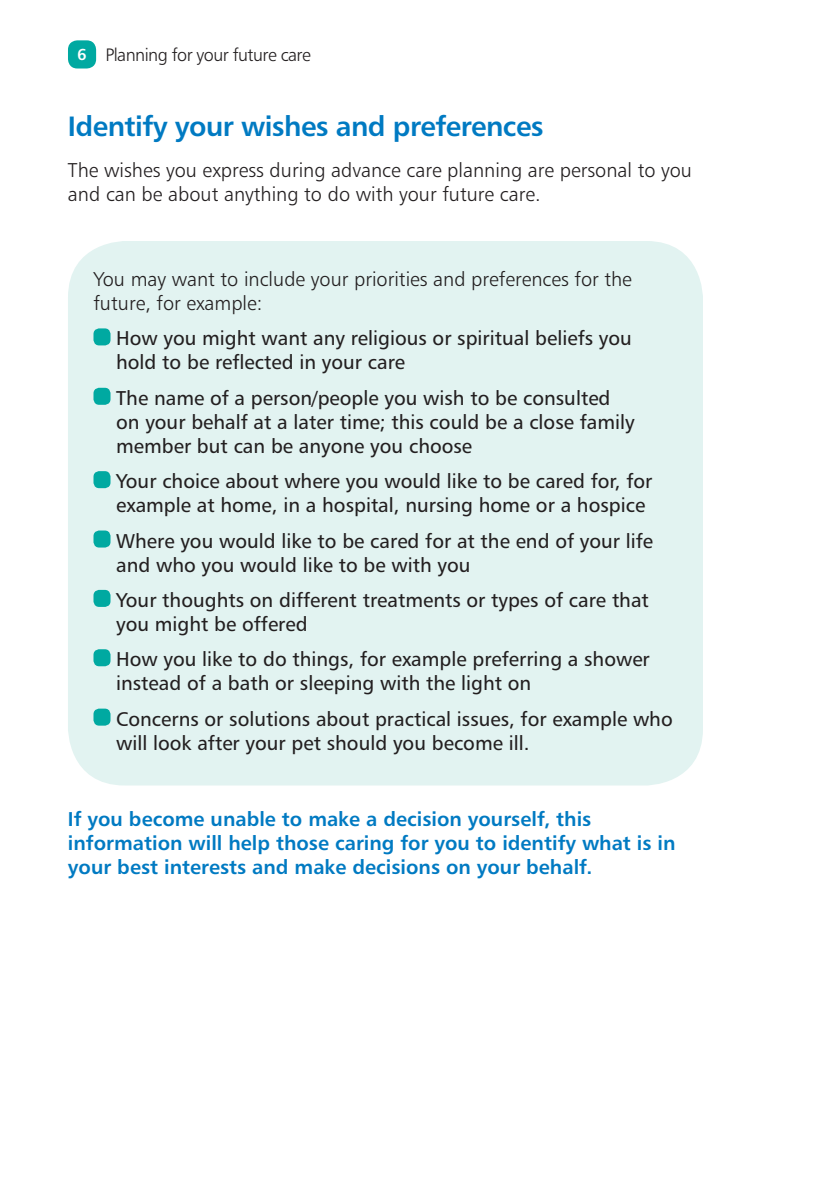
<style>
.page{position:relative;width:839px;height:1191px;background:#fff}
.page>*{position:absolute;margin:0;border:0;box-sizing:border-box;transform-origin:0 0}
.t1{font:28px "Humanist 777 BT Bold B";letter-spacing:-.02em;color:#007ac2}
.t2{font:20px/24px "Humanist 777 BT Roman B";color:#231f20}
.t3{font:20px/24px "Humanist 777 BT Light B";color:#231f20}
.t4{font:20px/24px "Humanist 777 BT Bold B";color:#007ac2}
.t5{font:18px "Humanist 777 BT Light B";letter-spacing:-.03em;color:#231f20}
.s1{font-family:"Humanist 777 BT Bold B";font-size:16px;color:#fff}
</style>
<div class="page">
<div style="left:68px;top:241px;width:635px;height:544px;background:#e2f3f1;border-radius:57px"></div>
<div style="left:93px;top:328px;width:18px;height:17px;background:#00a9a1;border-radius:6px"></div>
<div style="left:93px;top:388px;width:18px;height:17px;background:#00a9a1;border-radius:6px"></div>
<div style="left:93px;top:471px;width:18px;height:17px;background:#00a9a1;border-radius:6px"></div>
<div style="left:93px;top:530px;width:18px;height:17px;background:#00a9a1;border-radius:6px"></div>
<div style="left:93px;top:590px;width:18px;height:17px;background:#00a9a1;border-radius:6px"></div>
<div style="left:93px;top:649px;width:18px;height:17px;background:#00a9a1;border-radius:6px"></div>
<div style="left:93px;top:708px;width:18px;height:17px;background:#00a9a1;border-radius:6px"></div>
<div style="left:68px;top:40px;width:28px;height:28px;background:#00a9a1;border-radius:9px"></div>
<p class="t5" style="left:77px;top:46px;width:235px"><span class="s1">6</span> Planning for your future care</p>
<h1 class="t1" style="left:68px;top:112px;width:477px">Identify your wishes and preferences</h1>
<p class="t3" style="left:68px;top:159px;width:626px">The wishes you express during advance care planning are personal to you and can be about anything to do with your future care.</p>
<p class="t3" style="left:94px;top:268px;width:540px">You may want to include your priorities and preferences for the future, for example:</p>
<p class="t2" style="left:116px;top:327px;width:517px">How you might want any religious or spiritual beliefs you hold to be reflected in your care</p>
<p class="t2" style="left:116px;top:387px;width:520px">The name of a person/people you wish to be consulted on your behalf at a later time; this could be a close family member but can be anyone you choose</p>
<p class="t2" style="left:116px;top:470px;width:538px">Your choice about where you would like to be cared for, for example at home, in a hospital, nursing home or a hospice</p>
<p class="t2" style="left:116px;top:529px;width:539px">Where you would like to be cared for at the end of your life and who you would like to be with you</p>
<p class="t2" style="left:116px;top:589px;width:534px">Your thoughts on different treatments or types of care that you might be offered</p>
<p class="t2" style="left:116px;top:648px;width:535px">How you like to do things, for example preferring a shower instead of a bath or sleeping with the light on</p>
<p class="t2" style="left:116px;top:707px;width:558px">Concerns or solutions about practical issues, for example who will look after your pet should you become ill.</p>
<p class="t4" style="left:68px;top:807px;width:609px">If you become unable to make a decision yourself, this information will help those caring for you to identify what is in your best interests and make decisions on your behalf.</p>
</div>
